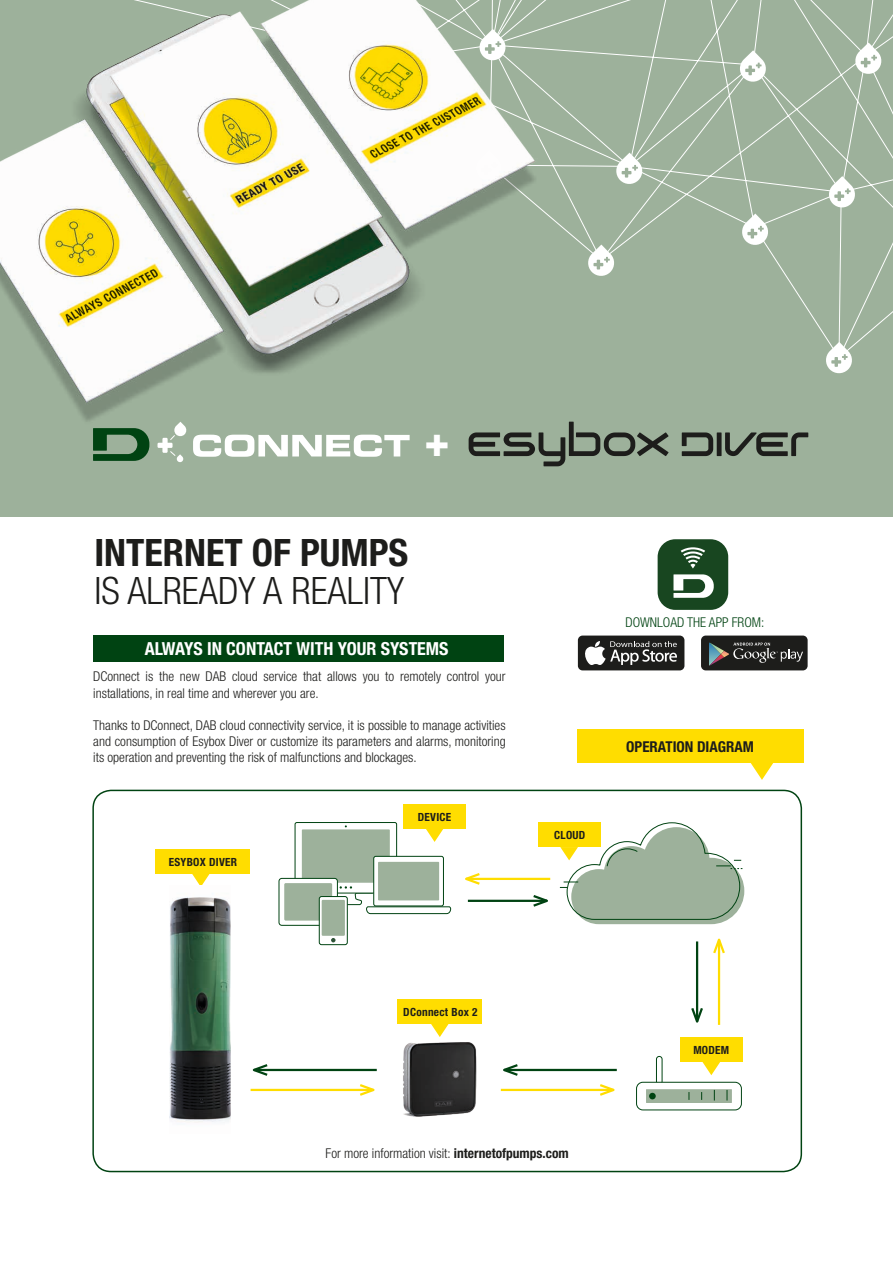
<style>
.page{position:relative;width:893px;height:1263px;background:#fff}
.page>*{position:absolute;margin:0;border:0;box-sizing:border-box;transform-origin:0 0}
.t1{font:900 condensed 41.85px "Helvetica Neue LT";color:#fff}
.t2{font:300 condensed 37.8px "Helvetica Neue LT";color:#1d1d1b}
.t3{font:700 condensed 37.8px "Helvetica Neue LT";color:#1d1d1b}
.t4{font:700 condensed 18px "Helvetica Neue LT";color:#fff}
.t5{font:700 condensed 15px "Helvetica Neue LT";color:#1d1d1b}
.t6{font:300 condensed 13.5px/16.2px "Helvetica Neue LT";color:#1d1d1b}
.t7{font:300 condensed 13.5px "Helvetica Neue LT";color:#004312}
.t8{font:700 condensed 11.25px "Helvetica Neue LT";letter-spacing:.025em;color:#1d1d1b}
.s1{font-weight:700}
</style>
<div class="page">
<div style="left:0;top:0;width:893px;height:517px;background:#9db19b"></div>
<svg style="left:552px;top:0;width:341px;height:346px"></svg>
<svg style="left:587px;top:245px;width:28px;height:32px"></svg>
<svg style="left:615px;top:153px;width:29px;height:32px"></svg>
<svg style="left:739px;top:50px;width:28px;height:33px"></svg>
<svg style="left:825px;top:342px;width:28px;height:32px"></svg>
<svg style="left:741px;top:214px;width:28px;height:32px"></svg>
<svg style="left:828px;top:176px;width:28px;height:33px"></svg>
<svg style="left:854px;top:43px;width:29px;height:32px"></svg>
<img style="left:0;top:0;width:552px;height:422px">
<svg style="left:193px;top:435px;width:217px;height:22px"></svg>
<svg style="left:93px;top:428px;width:56px;height:33px"></svg>
<svg style="left:158px;top:422px;width:29px;height:40px"></svg>
<div style="left:93px;top:635px;width:411px;height:27px;background:#004312"></div>
<svg style="left:92px;top:789px;width:711px;height:384px"></svg>
<svg style="left:750px;top:762px;width:24px;height:18px"></svg>
<div style="left:578px;top:729px;width:226px;height:33px;background:#fd0"></div>
<div style="left:656px;top:1056px;width:6px;height:28px;background:#fff;border-radius:3px"></div>
<div style="left:656px;top:1056px;width:6px;height:28px;border:1px solid #004312;border-radius:3px"></div>
<div style="left:636px;top:1082px;width:105px;height:28px;background:#fff;border-radius:6px"></div>
<div style="left:636px;top:1082px;width:106px;height:28px;border:1px solid #004312;border-radius:6px"></div>
<svg style="left:646px;top:1089px;width:86px;height:14px"></svg>
<div style="left:649px;top:1093px;width:7px;height:6px;background:#004312;border-radius:50%"></div>
<div style="left:658px;top:539px;width:70px;height:71px;background:#184620;border-radius:18px"></div>
<svg style="left:673px;top:574px;width:41px;height:24px"></svg>
<svg style="left:681px;top:547px;width:24px;height:21px"></svg>
<div style="left:578px;top:635px;width:106px;height:35px;background:#1d1d1b;border-radius:5px"></div>
<svg style="left:585px;top:641px;width:92px;height:24px"></svg>
<div style="left:701px;top:635px;width:107px;height:35px;background:#1d1d1b;border-radius:5px"></div>
<svg style="left:709px;top:643px;width:94px;height:23px"></svg>
<svg style="left:469px;top:422px;width:200px;height:44px"></svg>
<div style="left:717px;top:432px;width:5px;height:24px;background:#1d1d1b"></div>
<svg style="left:725px;top:432px;width:83px;height:24px"></svg>
<svg style="left:682px;top:432px;width:31px;height:24px"></svg>
<img style="left:170px;top:886px;width:61px;height:248px">
<img style="left:378px;top:1024px;width:124px;height:103px">
<h1 class="t1" style="left:425px;top:415px;width:27px">+</h1>
<h2 class="t3" style="left:94px;top:530px;width:315px">INTERNET OF PUMPS</h2>
<h2 class="t2" style="left:94px;top:569px;width:311px">IS ALREADY A REALITY</h2>
<h3 class="t4" style="left:145px;top:638px;width:305px">ALWAYS IN CONTACT WITH YOUR SYSTEMS</h3>
<p class="t6" style="left:93px;top:668px;width:414px">DConnect is the new DAB cloud service that allows you to remotely control your installations, in real time and wherever you are.</p>
<p class="t6" style="left:93px;top:717px;width:414px;text-align:justify">Thanks to DConnect, DAB cloud connectivity service, it is possible to manage activities and consumption of Esybox Diver or customize its parameters and alarms, monitoring its operation and preventing the risk of malfunctions and blockages.</p>
<p class="t8" style="left:169px;top:855px;width:70px">ESYBOX DIVER</p>
<p class="t8" style="left:418px;top:810px;width:35px">DEVICE</p>
<p class="t7" style="left:625px;top:615px;width:140px">DOWNLOAD THE APP FROM:</p>
<p class="t8" style="left:554px;top:828px;width:33px">CLOUD</p>
<p class="t5" style="left:626px;top:737px;width:129px">OPERATION DIAGRAM</p>
<p class="t8" style="left:403px;top:1005px;width:76px">DConnect Box 2</p>
<p class="t6" style="left:326px;top:1145px;width:245px">For more information visit: <span class="s1">internetofpumps.com</span></p>
<p class="t8" style="left:693px;top:1043px;width:37px">MODEM</p>
</div>
